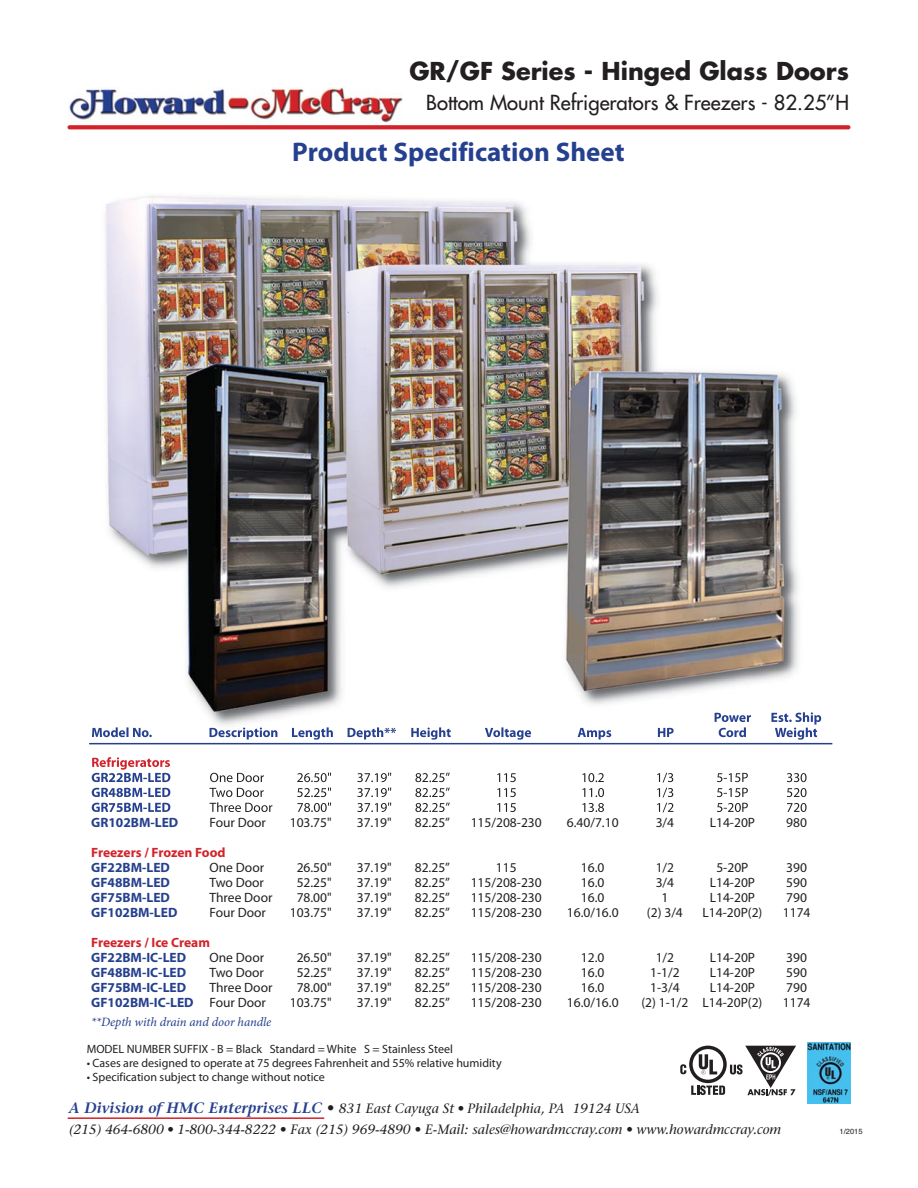
<style>
.page{position:relative;width:918px;height:1188px;background:#fff}
.page>*{position:absolute;margin:0;border:0;box-sizing:border-box;transform-origin:0 0}
.t1{font:700 27px "Myriad Pro";color:#25408e}
.t2{font:700 24px "Futura";color:#231f20}
.t3{font:20.25px "Futura";color:#231f20}
.t4{font:13.5px "Myriad Pro";color:#231f20}
.t5{font:italic 13.5px/20.9px "Stone Serif";color:#231f20}
.t6{font:700 13.5px "Myriad Pro";color:#25408e}
.t7{font:700 13.5px "Myriad Pro";color:#d2232a}
.t8{font:italic 12.75px "Minion Pro";letter-spacing:-.01em;color:#25408e}
.t9{font:12px "Myriad Pro";color:#231f20}
.t10{font:7.5px "Helvetica";color:#231f20}
.s1{font-weight:400;color:#231f20}
.s2{font-weight:600;font-size:15px;color:#25408e}
.s3{font-weight:600;font-size:15px}
</style>
<div class="page">
<hr style="left:68px;top:1117px;width:256px;height:2px;background:#d2232a">
<svg style="left:68px;top:125px;width:783px;height:4px;background:#d42d34"></svg>
<img style="left:69px;top:88px;width:334px;height:35px">
<svg style="left:680px;top:1046px;width:116px;height:50px"></svg>
<img style="left:807px;top:1043px;width:43px;height:60px">
<img style="left:89px;top:402px;width:744px;height:411px">
<img style="left:795px;top:712px;width:26px;height:13px">
<img style="left:92px;top:728px;width:161px;height:12px">
<img style="left:92px;top:757px;width:78px;height:13px">
<img style="left:92px;top:773px;width:78px;height:9px">
<img style="left:210px;top:773px;width:159px;height:9px">
<img style="left:92px;top:788px;width:78px;height:9px">
<img style="left:210px;top:788px;width:168px;height:9px">
<img style="left:92px;top:803px;width:78px;height:9px">
<img style="left:210px;top:802px;width:153px;height:10px">
<img style="left:90px;top:196px;width:705px;height:532px">
<img style="left:715px;top:712px;width:80px;height:11px">
<hr style="left:89px;top:743px;width:743px;height:1px;background:#25408e">
<h2 class="t2" style="left:409px;top:60px;width:441px">GR/GF Series - Hinged Glass Doors</h2>
<h3 class="t3" style="left:426px;top:92px;width:424px">Bottom Mount Refrigerators &amp; Freezers - 82.25”H</h3>
<h1 class="t1" style="left:292px;top:142px;width:334px">Product Specification Sheet</h1>
<p class="t6" style="left:91px;top:817px;width:89px">GR102BM-LED</p>
<p class="t4" style="left:210px;top:817px;width:58px">Four Door</p>
<p class="t4" style="left:290px;top:817px;width:43px">103.75"</p>
<p class="t4" style="left:357px;top:817px;width:37px">37.19"</p>
<p class="t4" style="left:415px;top:817px;width:37px">82.25”</p>
<p class="t4" style="left:471px;top:817px;width:73px">115/208-230</p>
<p class="t4" style="left:567px;top:817px;width:53px">6.40/7.10</p>
<p class="t4" style="left:656px;top:817px;width:20px">3/4</p>
<p class="t4" style="left:710px;top:817px;width:47px">L14-20P</p>
<p class="t4" style="left:786px;top:817px;width:22px">980</p>
<p class="t7" style="left:91px;top:847px;width:136px">Freezers / Frozen Food</p>
<p class="t6" style="left:91px;top:862px;width:80px">GF22BM-LED</p>
<p class="t4" style="left:210px;top:862px;width:56px">One Door</p>
<p class="t4" style="left:297px;top:862px;width:37px">26.50"</p>
<p class="t4" style="left:357px;top:862px;width:37px">37.19"</p>
<p class="t4" style="left:415px;top:862px;width:37px">82.25”</p>
<p class="t4" style="left:496px;top:862px;width:22px">115</p>
<p class="t4" style="left:581px;top:862px;width:25px">16.0</p>
<p class="t4" style="left:656px;top:862px;width:20px">1/2</p>
<p class="t4" style="left:716px;top:862px;width:34px">5-20P</p>
<p class="t4" style="left:786px;top:862px;width:22px">390</p>
<p class="t6" style="left:91px;top:877px;width:80px">GF48BM-LED</p>
<p class="t4" style="left:210px;top:877px;width:56px">Two Door</p>
<p class="t4" style="left:297px;top:877px;width:37px">52.25"</p>
<p class="t4" style="left:357px;top:877px;width:37px">37.19"</p>
<p class="t4" style="left:415px;top:877px;width:37px">82.25”</p>
<p class="t4" style="left:471px;top:877px;width:73px">115/208-230</p>
<p class="t4" style="left:581px;top:877px;width:25px">16.0</p>
<p class="t4" style="left:656px;top:877px;width:20px">3/4</p>
<p class="t4" style="left:710px;top:877px;width:47px">L14-20P</p>
<p class="t4" style="left:786px;top:877px;width:22px">590</p>
<p class="t6" style="left:91px;top:892px;width:80px">GF75BM-LED</p>
<p class="t4" style="left:210px;top:892px;width:65px">Three Door</p>
<p class="t4" style="left:297px;top:892px;width:37px">78.00"</p>
<p class="t4" style="left:357px;top:892px;width:37px">37.19"</p>
<p class="t4" style="left:415px;top:892px;width:37px">82.25”</p>
<p class="t4" style="left:471px;top:892px;width:73px">115/208-230</p>
<p class="t4" style="left:581px;top:892px;width:25px">16.0</p>
<p class="t4" style="left:661px;top:892px;width:8px">1</p>
<p class="t4" style="left:710px;top:892px;width:47px">L14-20P</p>
<p class="t4" style="left:786px;top:892px;width:22px">790</p>
<p class="t6" style="left:91px;top:907px;width:88px">GF102BM-LED</p>
<p class="t4" style="left:210px;top:907px;width:58px">Four Door</p>
<p class="t4" style="left:290px;top:907px;width:43px">103.75"</p>
<p class="t4" style="left:357px;top:907px;width:37px">37.19"</p>
<p class="t4" style="left:415px;top:907px;width:37px">82.25”</p>
<p class="t4" style="left:471px;top:907px;width:73px">115/208-230</p>
<p class="t4" style="left:567px;top:907px;width:53px">16.0/16.0</p>
<p class="t4" style="left:647px;top:907px;width:37px">(2) 3/4</p>
<p class="t4" style="left:702px;top:907px;width:62px">L14-20P(2)</p>
<p class="t4" style="left:783px;top:907px;width:29px">1174</p>
<p class="t7" style="left:91px;top:937px;width:120px">Freezers / Ice Cream</p>
<p class="t6" style="left:91px;top:952px;width:96px">GF22BM-IC-LED</p>
<p class="t4" style="left:210px;top:952px;width:56px">One Door</p>
<p class="t4" style="left:297px;top:952px;width:37px">26.50"</p>
<p class="t4" style="left:357px;top:952px;width:37px">37.19"</p>
<p class="t4" style="left:415px;top:952px;width:37px">82.25”</p>
<p class="t4" style="left:471px;top:952px;width:73px">115/208-230</p>
<p class="t4" style="left:581px;top:952px;width:25px">12.0</p>
<p class="t4" style="left:656px;top:952px;width:20px">1/2</p>
<p class="t4" style="left:710px;top:952px;width:47px">L14-20P</p>
<p class="t4" style="left:786px;top:952px;width:22px">390</p>
<p class="t6" style="left:91px;top:967px;width:96px">GF48BM-IC-LED</p>
<p class="t4" style="left:210px;top:967px;width:56px">Two Door</p>
<p class="t4" style="left:297px;top:967px;width:37px">52.25"</p>
<p class="t4" style="left:357px;top:967px;width:37px">37.19"</p>
<p class="t4" style="left:415px;top:967px;width:37px">82.25”</p>
<p class="t4" style="left:471px;top:967px;width:73px">115/208-230</p>
<p class="t4" style="left:581px;top:967px;width:25px">16.0</p>
<p class="t4" style="left:650px;top:967px;width:31px">1-1/2</p>
<p class="t4" style="left:710px;top:967px;width:47px">L14-20P</p>
<p class="t4" style="left:786px;top:967px;width:22px">590</p>
<p class="t6" style="left:91px;top:982px;width:96px">GF75BM-IC-LED</p>
<p class="t4" style="left:210px;top:982px;width:65px">Three Door</p>
<p class="t4" style="left:297px;top:982px;width:37px">78.00"</p>
<p class="t4" style="left:357px;top:982px;width:37px">37.19"</p>
<p class="t4" style="left:415px;top:982px;width:37px">82.25”</p>
<p class="t4" style="left:471px;top:982px;width:73px">115/208-230</p>
<p class="t4" style="left:581px;top:982px;width:25px">16.0</p>
<p class="t4" style="left:650px;top:982px;width:31px">1-3/4</p>
<p class="t4" style="left:710px;top:982px;width:47px">L14-20P</p>
<p class="t4" style="left:786px;top:982px;width:22px">790</p>
<p class="t6" style="left:91px;top:997px;width:176px">GF102BM-IC-LED <span class="s1">Four Door</span></p>
<p class="t4" style="left:290px;top:997px;width:43px">103.75"</p>
<p class="t4" style="left:357px;top:997px;width:37px">37.19"</p>
<p class="t4" style="left:415px;top:997px;width:37px">82.25”</p>
<p class="t4" style="left:471px;top:997px;width:73px">115/208-230</p>
<p class="t4" style="left:567px;top:997px;width:53px">16.0/16.0</p>
<p class="t4" style="left:641px;top:997px;width:123px">(2) 1-1/2 L14-20P(2)</p>
<p class="t4" style="left:783px;top:997px;width:29px">1174</p>
<p class="t8" style="left:91px;top:1015px;width:182px">**Depth with drain and door handle</p>
<p class="t9" style="left:87px;top:1044px;width:368px">MODEL NUMBER SUFFIX - B = Black Standard = White S = Stainless Steel</p>
<p class="t9" style="left:87px;top:1059px;width:417px">• Cases are designed to operate at 75 degrees Fahrenheit and 55% relative humidity</p>
<p class="t9" style="left:87px;top:1073px;width:240px">• Specification subject to change without notice</p>
<p class="t5" style="left:69px;top:1099px;width:713px"><span class="s2">A Division of HMC Enterprises LLC</span> <span class="s3">•</span> 831 East Cayuga St • Philadelphia, PA 19124 USA<br>(215) 464-6800 • 1-800-344-8222 • Fax (215) 969-4890 • E-Mail: sales@howardmccray.com • www.howardmccray.com</p>
<p class="t10" style="left:840px;top:1128px;width:24px">1/2015</p>
</div>
